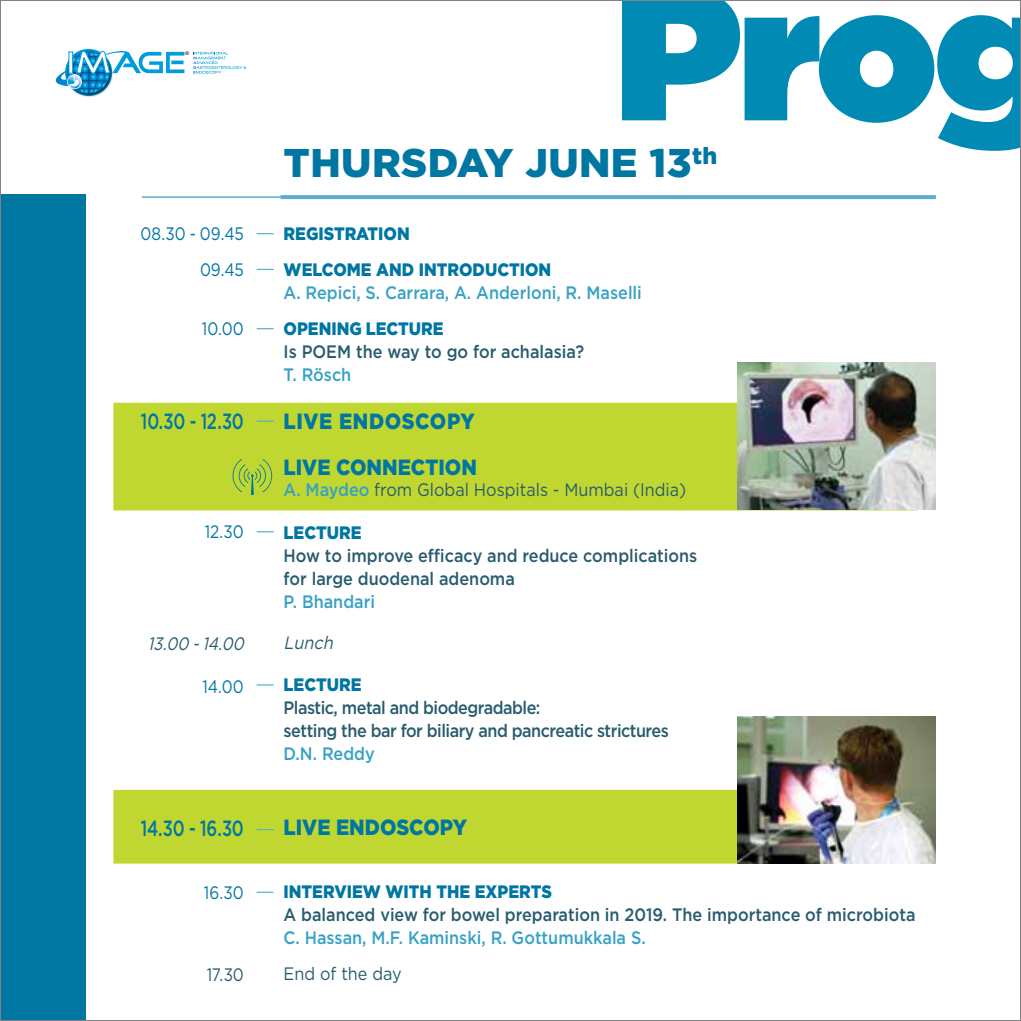
<style>
.page{position:relative;width:1021px;height:1021px;background:#fff}
.page>*{position:absolute;margin:0;border:0;box-sizing:border-box;transform-origin:0 0}
.t1{font:900 188px "Gotham";color:#008ab4}
.t2{font:900 40px "Gotham";color:#0076a3}
.t3{font:900 22px/46.4px "Gotham";color:#0076a3;scale:.9 1}
.t4{font:500 22px "Gotham";letter-spacing:-.015em;color:#0076a3;scale:.75 1}
.t5{font:500 18px/23px "Gotham";color:#285b6e;scale:.9 1}
.t6{font:500 18px "Gotham";color:#37a1c5;scale:.9 1}
.t7{font:900 18px/36px "Gotham";color:#0076a3;scale:.9 1}
.t8{font:500 18px/23px "Gotham";letter-spacing:-.03em;color:#285b6e;scale:.9 1}
.t9{font:18px "Gotham";color:#285b6e;scale:.9 1}
.t10{font:18px/36px "Gotham";letter-spacing:-.005em;color:#0076a3;text-align:right;scale:.85 1}
.t11{font:italic 18px "Gotham";color:#285b6e;scale:.85 1}
.t12{font:italic 18px "Gotham";color:#285b6e;scale:.9 1}
.t13{font:18px "Gotham";color:#285b6e;scale:.85 1}
.t14{font:8.4px "Myriad";color:#000}
.s1{font-weight:500;color:#37a1c5}
</style>
<div class="page">
<div style="left:113px;top:403px;width:822px;height:107px;background:#bfd730"></div>
<div style="left:113px;top:789px;width:624px;height:74px;background:#bfd730"></div>
<div style="left:0;top:195px;width:85px;height:825px;background:#0076a3"></div>
<svg style="left:257px;top:531px;width:17px;height:1px"></svg>
<svg style="left:257px;top:684px;width:17px;height:1px"></svg>
<hr style="left:142px;top:196px;width:777px;height:2px;background:#5cadce">
<svg style="left:280px;top:195px;width:655px;height:4px;fill:#5cadce"></svg>
<svg style="left:257px;top:829px;width:17px;height:1px"></svg>
<svg style="left:257px;top:233px;width:17px;height:1px"></svg>
<svg style="left:257px;top:269px;width:17px;height:1px"></svg>
<svg style="left:257px;top:328px;width:17px;height:1px"></svg>
<svg style="left:257px;top:420px;width:17px;height:2px"></svg>
<img style="left:79px;top:49px;width:21px;height:47px">
<svg style="left:55px;top:50px;width:129px;height:44px"></svg>
<svg style="left:193px;top:52px;width:53px;height:22px"></svg>
<img style="left:737px;top:716px;width:198px;height:147px">
<img style="left:737px;top:362px;width:198px;height:147px">
<svg style="left:256px;top:891px;width:17px;height:1px"></svg>
<svg style="left:232px;top:459px;width:40px;height:36px"></svg>
<p class="t14" style="left:185px;top:50px;width:8px">®®</p>
<p class="t10" style="left:140px;top:215px;width:123px">08.30 - 09.45<br>09.45</p>
<p class="t10" style="left:202px;top:310px;width:51px">10.00</p>
<p class="t4" style="left:141px;top:407px;width:139px">10.30 - 12.30</p>
<p class="t10" style="left:205px;top:513px;width:47px">12.30</p>
<p class="t11" style="left:148px;top:632px;width:120px">13.00 -14.00</p>
<p class="t10" style="left:202px;top:668px;width:50px">14.00</p>
<p class="t4" style="left:141px;top:814px;width:139px">14.30 - 16.30</p>
<p class="t10" style="left:204px;top:873px;width:48px">16.30</p>
<p class="t13" style="left:207px;top:962px;width:45px">17.30</p>
<h1 class="t1" style="left:614px;top:-81px;width:448px">Prog</h1>
<h2 class="t2" style="left:283px;top:135px;width:87px">THURS</h2>
<h2 class="t2" style="left:427px;top:135px;width:127px">DAY JUNE</h2>
<h2 class="t2" style="left:649px;top:135px;width:69px">13<sup>TH</sup></h2>
<p class="t7" style="left:283px;top:215px;width:299px">REGISTRATION<br>WELCOME AND INTRODUCTION</p>
<p class="t6" style="left:283px;top:281px;width:399px">A. Repici, S. Carrara, A. Anderloni, R. Maselli</p>
<p class="t7" style="left:283px;top:310px;width:40px">OPENING</p>
<p class="t7" style="left:366px;top:310px;width:50px">LECTURE</p>
<p class="t5" style="left:283px;top:340px;width:335px">Is POEM the way to go for achalasia?</p>
<p class="t6" style="left:283px;top:363px;width:77px">T. Rösch</p>
<p class="t3" style="left:283px;top:398px;width:216px">LIVE EN DOSCOPY<br>LIVE CONNECTION</p>
<p class="t9" style="left:283px;top:478px;width:449px"><span class="s1">A. Maydeo</span> from Global Hospitals - Mumbai (India)</p>
<p class="t7" style="left:283px;top:514px;width:50px">LECTURE</p>
<p class="t5" style="left:283px;top:543px;width:461px">How to improve efficacy and reduce complications for large duodenal adenoma</p>
<p class="t6" style="left:283px;top:589px;width:103px">P. Bhandari</p>
<p class="t12" style="left:283px;top:631px;width:61px">Lunch</p>
<p class="t7" style="left:283px;top:666px;width:50px">LECTURE</p>
<p class="t8" style="left:283px;top:696px;width:429px">Plastic, metal and biodegradable:<br>setting the bar for biliary and pancreatic strictures</p>
<p class="t6" style="left:283px;top:742px;width:103px">D.N. Reddy</p>
<p class="t3" style="left:283px;top:804px;width:205px">LIVE EN DOSCOPY</p>
<p class="t7" style="left:283px;top:873px;width:13px">INTER</p>
<p class="t7" style="left:334px;top:873px;width:206px">VIEW WITH THE EXPERTS</p>
<p class="t5" style="left:283px;top:902px;width:703px">A balanced view for bowel preparation in 2019. The importance of microbiota</p>
<p class="t6" style="left:283px;top:925px;width:404px">C. Hassan, M.F. Kaminski, R. Gottumukkala S.</p>
<p class="t9" style="left:283px;top:962px;width:133px">End of the day</p>
</div>
